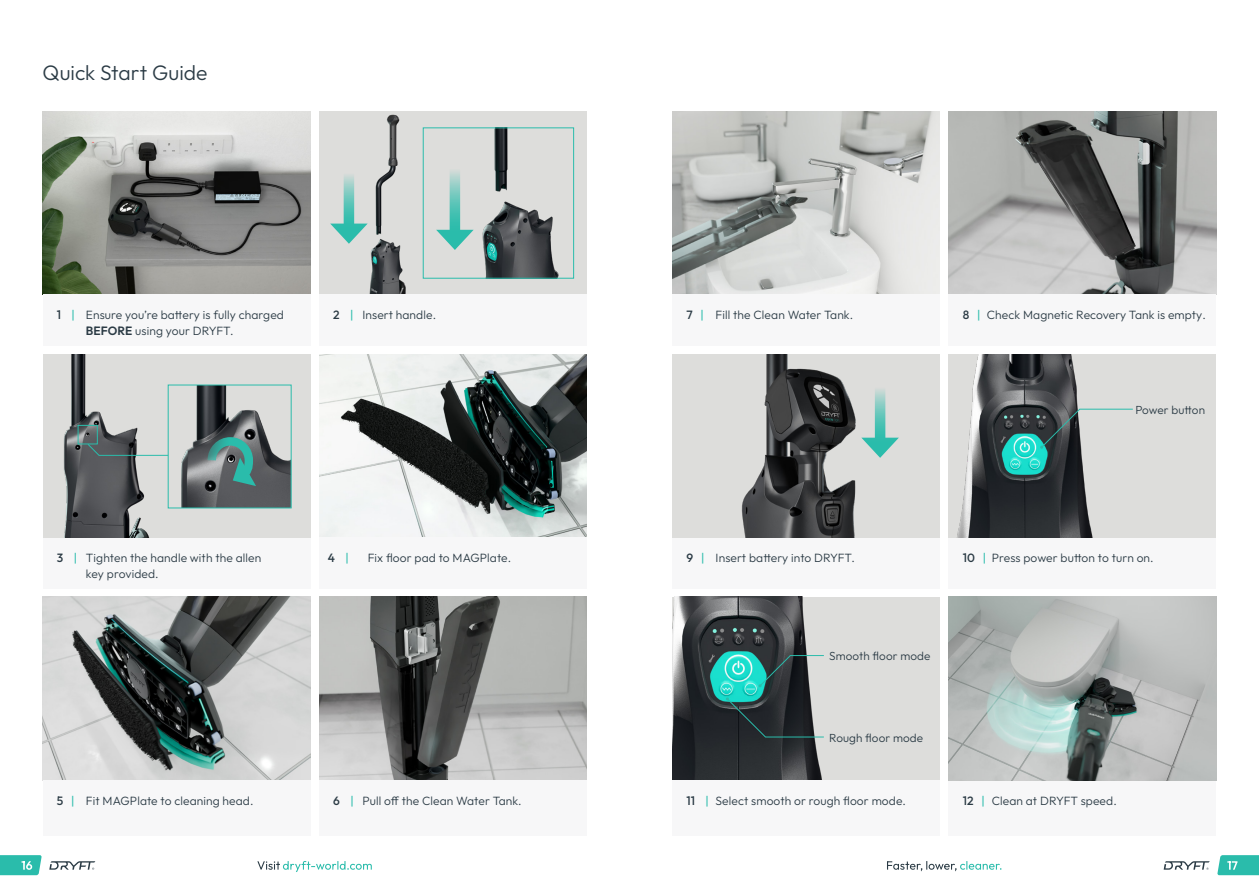
<style>
.page{position:relative;width:1259px;height:893px;background:#fff}
.page>*{position:absolute;margin:0;border:0;box-sizing:border-box;transform-origin:0 0}
.Body_Copy{font:300 21px "Outfit";color:#2b3b45}
.Body_Copy-2{font:300 12px/16.5px "Outfit";letter-spacing:.01em;color:#2b3b45}
.Body_Copy-3{font:500 12px "Outfit";color:#2b3b45}
.Body_Copy-4{font:300 11.7px "Outfit";letter-spacing:.01em;color:#2b3b45}
.s1{font-weight:400;color:#2abcab}
.s2{font-weight:600}
</style>
<div class="page">
<div style="left:43px;top:537px;width:267px;height:51px;background:#f7f7f8"></div>
<img style="left:43px;top:111px;width:267px;height:183px">
<div style="left:319px;top:111px;width:268px;height:184px;background:#dddddb"></div>
<img style="left:319px;top:114px;width:166px;height:181px">
<div style="left:43px;top:354px;width:267px;height:183px;background:#dddddb"></div>
<img style="left:63px;top:354px;width:86px;height:183px">
<img style="left:319px;top:354px;width:268px;height:183px">
<img style="left:43px;top:597px;width:267px;height:183px">
<img style="left:319px;top:597px;width:268px;height:183px">
<div style="left:319px;top:537px;width:268px;height:51px;background:#f7f7f8"></div>
<div style="left:43px;top:294px;width:267px;height:51px;background:#f7f7f8"></div>
<div style="left:319px;top:295px;width:268px;height:51px;background:#f7f7f8"></div>
<div style="left:43px;top:780px;width:267px;height:55px;background:#f7f7f8"></div>
<div style="left:319px;top:780px;width:268px;height:55px;background:#f7f7f8"></div>
<img style="left:948px;top:111px;width:268px;height:183px">
<img style="left:672px;top:111px;width:268px;height:183px">
<div style="left:672px;top:295px;width:268px;height:51px;background:#f7f7f8"></div>
<div style="left:948px;top:295px;width:268px;height:51px;background:#f7f7f8"></div>
<div style="left:672px;top:537px;width:268px;height:51px;background:#f7f7f8"></div>
<div style="left:948px;top:537px;width:268px;height:51px;background:#f7f7f8"></div>
<div style="left:672px;top:597px;width:268px;height:183px;background:#dddddb"></div>
<img style="left:672px;top:597px;width:150px;height:183px">
<svg style="left:726px;top:697px;width:98px;height:41px;background:#384648"></svg>
<svg style="left:758px;top:655px;width:66px;height:32px"></svg>
<div style="left:672px;top:780px;width:268px;height:55px;background:#f7f7f8"></div>
<div style="left:948px;top:780px;width:268px;height:55px;background:#f7f7f8"></div>
<img style="left:948px;top:597px;width:268px;height:183px">
<div style="left:948px;top:354px;width:268px;height:183px;background:#dddddb"></div>
<img style="left:672px;top:354px;width:268px;height:183px">
<img style="left:957px;top:354px;width:136px;height:183px">
<svg style="left:1040px;top:408px;width:93px;height:41px"></svg>
<svg style="left:875px;top:375px;width:10px;height:63px"></svg>
<svg style="left:861px;top:438px;width:38px;height:20px"></svg>
<svg style="left:344px;top:161px;width:10px;height:63px"></svg>
<svg style="left:330px;top:224px;width:38px;height:20px"></svg>
<img style="left:425px;top:129px;width:134px;height:148px">
<div style="left:423px;top:127px;width:151px;height:152px;border:1px solid #2abcab"></div>
<svg style="left:449px;top:154px;width:11px;height:76px"></svg>
<svg style="left:436px;top:230px;width:38px;height:20px"></svg>
<div style="left:78px;top:425px;width:20px;height:19px;border:1px solid #2abcab"></div>
<svg style="left:87px;top:384px;width:205px;height:125px"></svg>
<svg style="left:887px;top:861px;width:114px;height:10px"></svg>
<svg style="left:49px;top:861px;width:46px;height:9px"></svg>
<svg style="left:0;top:855px;width:42px;height:20px"></svg>
<svg style="left:1163px;top:861px;width:46px;height:9px"></svg>
<svg style="left:1217px;top:855px;width:42px;height:20px"></svg>
<svg style="left:257px;top:861px;width:115px;height:11px"></svg>
<p class="Body_Copy" style="left:43px;top:60px;width:166px">Quick Start Guide</p>
<p class="Body_Copy-3" style="left:57px;top:307px;width:20px">1 <span class="s1">|</span></p>
<p class="Body_Copy-3" style="left:333px;top:307px;width:22px">2 <span class="s1">|</span></p>
<p class="Body_Copy-2" style="left:362px;top:307px;width:75px">Insert handle.</p>
<p class="Body_Copy-2" style="left:86px;top:307px;width:200px">Ensure you’re battery is fully charged<br><span class="s2">BEFORE</span> using your DRYFT.</p>
<p class="Body_Copy-3" style="left:686px;top:307px;width:19px">7 <span class="s1">|</span></p>
<p class="Body_Copy-2" style="left:715px;top:307px;width:139px">Fill the Clean Water Tank.</p>
<p class="Body_Copy-3" style="left:962px;top:307px;width:19px">8 <span class="s1">|</span></p>
<p class="Body_Copy-2" style="left:986px;top:307px;width:221px">Check Magnetic Recovery Tank is empty.</p>
<p class="Body_Copy-4" style="left:1135px;top:402px;width:71px">Power button</p>
<p class="Body_Copy-3" style="left:57px;top:550px;width:22px">3 <span class="s1">|</span></p>
<p class="Body_Copy-3" style="left:328px;top:550px;width:23px">4 <span class="s1">|</span></p>
<p class="Body_Copy-2" style="left:368px;top:549px;width:145px">Fix floor pad to MAGPlate.</p>
<p class="Body_Copy-2" style="left:86px;top:549px;width:177px">Tighten the handle with the allen key provided.</p>
<p class="Body_Copy-3" style="left:686px;top:550px;width:20px">9 <span class="s1">|</span></p>
<p class="Body_Copy-2" style="left:715px;top:549px;width:141px">Insert battery into DRYFT.</p>
<p class="Body_Copy-3" style="left:962px;top:550px;width:25px">10 <span class="s1">|</span></p>
<p class="Body_Copy-2" style="left:991px;top:549px;width:164px">Press power button to turn on.</p>
<p class="Body_Copy-4" style="left:829px;top:649px;width:103px">Smooth floor mode</p>
<p class="Body_Copy-4" style="left:829px;top:730px;width:96px">Rough floor mode</p>
<p class="Body_Copy-3" style="left:57px;top:793px;width:19px">5 <span class="s1">|</span></p>
<p class="Body_Copy-2" style="left:86px;top:792px;width:169px">Fit MAGPlate to cleaning head.</p>
<p class="Body_Copy-3" style="left:333px;top:792px;width:22px">6 <span class="s1">|</span></p>
<p class="Body_Copy-2" style="left:362px;top:792px;width:161px">Pull off the Clean Water Tank.</p>
<p class="Body_Copy-3" style="left:686px;top:792px;width:24px">11 <span class="s1">|</span></p>
<p class="Body_Copy-2" style="left:715px;top:792px;width:192px">Select smooth or rough floor mode.</p>
<p class="Body_Copy-3" style="left:962px;top:792px;width:24px">12 <span class="s1">|</span></p>
<p class="Body_Copy-2" style="left:991px;top:792px;width:127px">Clean at DRYFT speed.</p>
</div>
